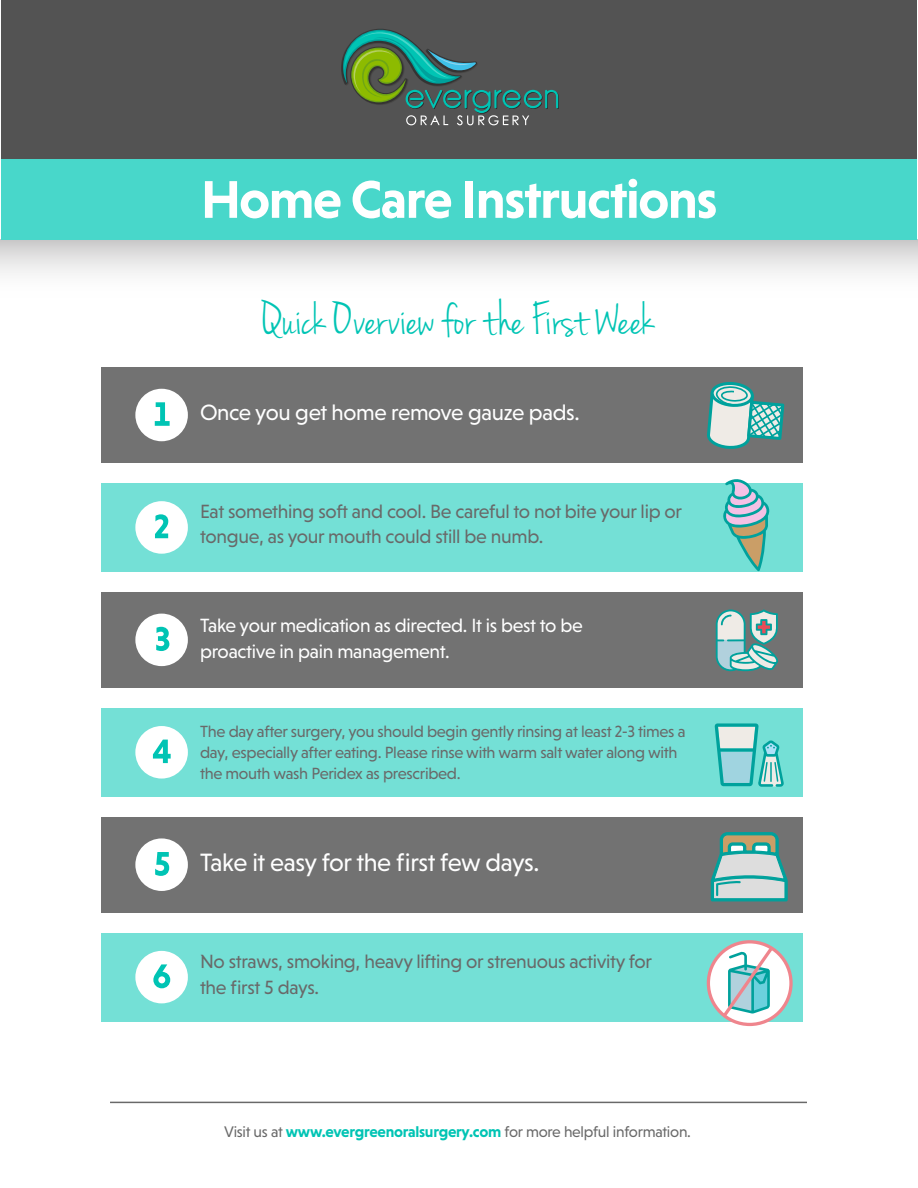
<style>
.page{position:relative;width:918px;height:1188px;background:#fff}
.page>*{position:absolute;margin:0;border:0;box-sizing:border-box;transform-origin:0 0}
.t1{font:700 54px "Niveau Grotesk";letter-spacing:-.025em;color:#fff}
.t2{font:49.05px "Jenna Sue";color:#00c4b4}
.t3{font:25.5px "Niveau Grotesk";letter-spacing:-.015em;color:#fff}
.t4{font:22.5px "Niveau Grotesk";letter-spacing:-.015em;color:#fff}
.t5{font:19.5px/25.5px "Niveau Grotesk";letter-spacing:-.015em;color:#696969}
.t6{font:19.5px/25.5px "Niveau Grotesk";letter-spacing:-.015em;color:#fff}
.t7{font:16.5px/21px "Niveau Grotesk";letter-spacing:-.02em;color:#696969}
.t8{font:15.6px "Niveau Grotesk";letter-spacing:-.015em;color:#696969}
.s1{font-weight:700;color:#00c4b4}
</style>
<div class="page">
<div style="left:0;top:239px;width:918px;height:59px;background:linear-gradient(to bottom,#d0cfcf,#fff)"></div>
<div style="left:1px;top:0;width:915px;height:161px;background:#535353"></div>
<div style="left:1px;top:159px;width:915px;height:81px;background:#48d7ca"></div>
<svg style="left:341px;top:29px;width:218px;height:96px"></svg>
<hr style="left:110px;top:1102px;width:697px;height:1px;background:#696969">
<div style="left:101px;top:483px;width:702px;height:89px;background:#74e0d6"></div>
<div style="left:101px;top:367px;width:702px;height:95px;background:#727272"></div>
<div style="left:101px;top:592px;width:702px;height:96px;background:#727272"></div>
<div style="left:101px;top:817px;width:702px;height:96px;background:#727272"></div>
<div style="left:101px;top:708px;width:702px;height:89px;background:#74e0d6"></div>
<div style="left:101px;top:933px;width:702px;height:89px;background:#74e0d6"></div>
<div style="left:135px;top:389px;width:53px;height:52px;background:#fff;border-radius:50%"></div>
<svg style="left:155px;top:402px;width:15px;height:24px"></svg>
<div style="left:135px;top:501px;width:53px;height:53px;background:#fff;border-radius:50%"></div>
<svg style="left:155px;top:514px;width:13px;height:24px"></svg>
<div style="left:135px;top:614px;width:53px;height:52px;background:#fff;border-radius:50%"></div>
<svg style="left:156px;top:627px;width:13px;height:24px"></svg>
<div style="left:135px;top:726px;width:53px;height:53px;background:#fff;border-radius:50%"></div>
<svg style="left:153px;top:740px;width:18px;height:23px"></svg>
<div style="left:135px;top:838px;width:53px;height:53px;background:#fff;border-radius:50%"></div>
<svg style="left:155px;top:852px;width:14px;height:24px"></svg>
<div style="left:135px;top:951px;width:53px;height:52px;background:#fff;border-radius:50%"></div>
<svg style="left:153px;top:964px;width:17px;height:24px"></svg>
<svg style="left:708px;top:942px;width:83px;height:82px"></svg>
<div style="left:707px;top:940px;width:86px;height:86px;border:3px solid #ef858d;border-radius:50%"></div>
<svg style="left:720px;top:944px;width:56px;height:76px;background:#b7d6d9"></svg>
<svg style="left:710px;top:832px;width:78px;height:70px;background:#8fb7b1"></svg>
<svg style="left:715px;top:723px;width:69px;height:64px"></svg>
<svg style="left:716px;top:609px;width:63px;height:62px"></svg>
<svg style="left:706px;top:382px;width:80px;height:189px"></svg>
<h1 class="t1" style="left:201px;top:168px;width:518px">Home Care Instructions</h1>
<h2 class="t2" style="left:262px;top:292px;width:395px">Quick Overview for the First Week</h2>
<h3 class="t4" style="left:200px;top:400px;width:381px">Once you get home remove gauze pads.</h3>
<p class="t5" style="left:200px;top:498px;width:484px">Eat something soft and cool. Be careful to not bite your lip or tongue, as your mouth could still be numb.</p>
<p class="t6" style="left:200px;top:613px;width:384px">Take your medication as directed. It is best to be proactive in pain management.</p>
<p class="t7" style="left:200px;top:721px;width:487px">The day after surgery, you should begin gently rinsing at least 2-3 times a day, especially after eating. Please rinse with warm salt water along with the mouth wash Peridex as prescribed.</p>
<h3 class="t3" style="left:200px;top:848px;width:341px">Take it easy for the first few days.</h3>
<p class="t5" style="left:200px;top:949px;width:454px">No straws, smoking, heavy lifting or strenuous activity for the first 5 days.</p>
<p class="t8" style="left:224px;top:1123px;width:468px">Visit us at <span class="s1">www.evergreenoralsurgery.com</span> for more helpful information.</p>
</div>
